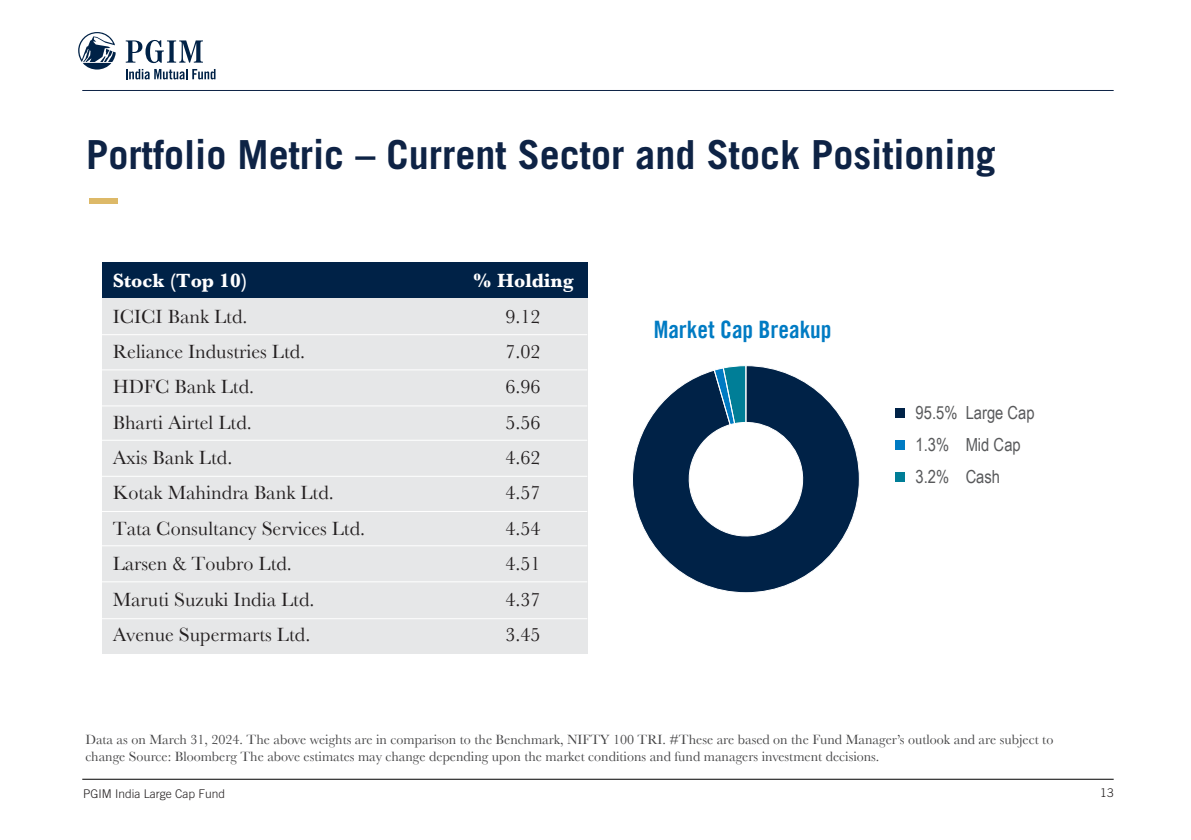
<style>
.page{position:relative;width:1191px;height:840px;background:#fff}
.page>*{position:absolute;margin:0;border:0;box-sizing:border-box;transform-origin:0 0}
.t1{font:700 40px "Trade Gothic LT";color:#0e2345}
.t2{font:24px "Trade Gothic LT Com Bd Cn 20";letter-spacing:-.005em;color:#007bc3}
.t3{font:20px "Baskerville";color:#231f20}
.t4{font:700 20px "Baskerville";color:#fff}
.t5{font:18px/32.2px "Arial Narrow";color:#58595b}
.t6{font:14px/16.8px "Baskerville";color:#434344}
.t7{font:300 12px "Trade Gothic LT";color:#231f20}
</style>
<div class="page">
<hr style="left:82px;top:90px;width:1031px;height:1px;background:#0e2345">
<hr style="left:82px;top:778px;width:1031px;height:1px;background:#000">
<div style="left:89px;top:198px;width:29px;height:5px;background:#ddb968"></div>
<svg style="left:78px;top:32px;width:38px;height:37px"></svg>
<svg style="left:126px;top:40px;width:77px;height:23px"></svg>
<svg style="left:126px;top:69px;width:89px;height:10px"></svg>
<div style="left:102px;top:262px;width:485px;height:391px;background:#e6e7e8"></div>
<div style="left:102px;top:262px;width:485px;height:36px;background:#002247"></div>
<hr style="left:102px;top:334px;width:485px;height:1px;background:#fff">
<hr style="left:102px;top:369px;width:485px;height:1px;background:#fff">
<hr style="left:102px;top:405px;width:485px;height:1px;background:#fff">
<hr style="left:102px;top:439px;width:485px;height:1px;background:#fff">
<hr style="left:102px;top:475px;width:485px;height:1px;background:#fff">
<hr style="left:102px;top:510px;width:485px;height:1px;background:#fff">
<hr style="left:102px;top:545px;width:485px;height:1px;background:#fff">
<hr style="left:102px;top:581px;width:485px;height:1px;background:#fff">
<hr style="left:102px;top:618px;width:485px;height:1px;background:#fff">
<div style="left:895px;top:408px;width:9px;height:9px;background:#002247"></div>
<div style="left:895px;top:440px;width:9px;height:9px;background:#007bc3"></div>
<div style="left:895px;top:472px;width:9px;height:9px;background:#007e97"></div>
<svg style="left:632px;top:365px;width:228px;height:228px"></svg>
<svg style="left:713px;top:365px;width:34px;height:60px;background:#2d7e9d"></svg>
<h1 class="t1" style="left:86px;top:130px;width:911px">Portfolio Metric – Current Sector and Stock Positioning</h1>
<h3 class="t4" style="left:113px;top:269px;width:137px">Stock (Top 10)</h3>
<h3 class="t4" style="left:472px;top:269px;width:103px">% Holding</h3>
<h3 class="t3" style="left:113px;top:304px;width:136px">ICICI Bank Ltd.</h3>
<h3 class="t3" style="left:505px;top:304px;width:36px">9.12</h3>
<h3 class="t3" style="left:113px;top:339px;width:194px">Reliance Industries Ltd.</h3>
<h3 class="t3" style="left:505px;top:339px;width:36px">7.02</h3>
<h3 class="t3" style="left:113px;top:375px;width:143px">HDFC Bank Ltd.</h3>
<h3 class="t3" style="left:505px;top:375px;width:36px">6.96</h3>
<h3 class="t3" style="left:113px;top:410px;width:141px">Bharti Airtel Ltd.</h3>
<h3 class="t3" style="left:505px;top:410px;width:36px">5.56</h3>
<h3 class="t3" style="left:113px;top:445px;width:121px">Axis Bank Ltd.</h3>
<h3 class="t3" style="left:505px;top:445px;width:36px">4.62</h3>
<h3 class="t3" style="left:113px;top:481px;width:223px">Kotak Mahindra Bank Ltd.</h3>
<h3 class="t3" style="left:505px;top:481px;width:36px">4.57</h3>
<h3 class="t3" style="left:113px;top:516px;width:254px">Tata Consultancy Services Ltd.</h3>
<h3 class="t3" style="left:505px;top:516px;width:36px">4.54</h3>
<h3 class="t3" style="left:113px;top:551px;width:181px">Larsen &amp; Toubro Ltd.</h3>
<h3 class="t3" style="left:505px;top:551px;width:36px">4.51</h3>
<h3 class="t3" style="left:113px;top:587px;width:203px">Maruti Suzuki India Ltd.</h3>
<h3 class="t3" style="left:505px;top:587px;width:36px">4.37</h3>
<h3 class="t3" style="left:113px;top:622px;width:199px">Avenue Supermarts Ltd.</h3>
<h3 class="t3" style="left:505px;top:622px;width:36px">3.45</h3>
<h2 class="t2" style="left:653px;top:314px;width:179px">Market Cap Breakup</h2>
<p class="t5" style="left:915px;top:395px;width:121px">95.5% Large Cap<br>1.3% Mid Cap<br>3.2% Cash</p>
<p class="t6" style="left:85px;top:730px;width:969px">Data as on March 31, 2024. The above weights are in comparison to the Benchmark, NIFTY 100 TRI. #These are based on the Fund Manager’s outlook and are subject to change Source: Bloomberg The above estimates may change depending upon the market conditions and fund managers investment decisions.</p>
<p class="t7" style="left:83px;top:786px;width:144px">PGIM India Large Cap Fund</p>
<p class="t7" style="left:1100px;top:784px;width:15px">13</p>
</div>
